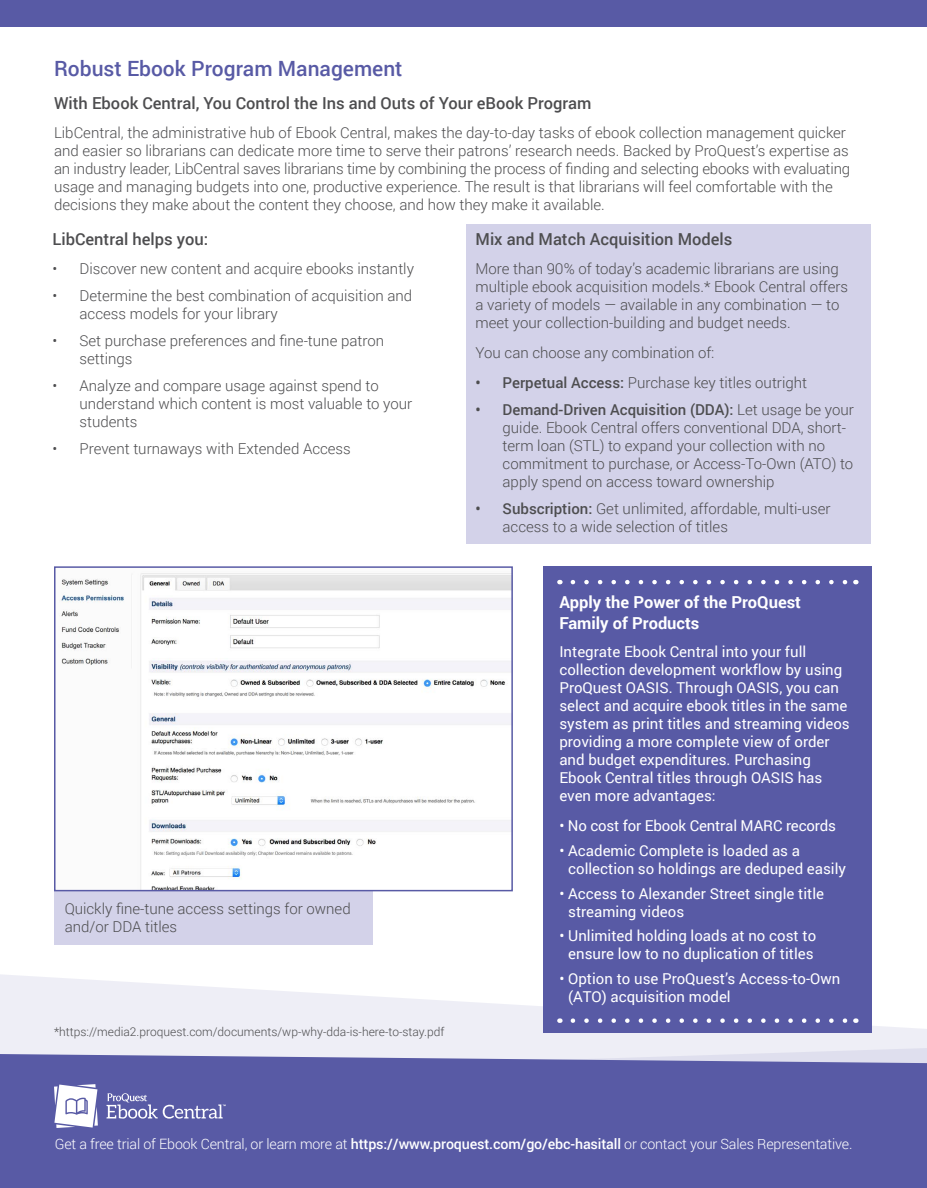
<style>
.page{position:relative;width:927px;height:1188px;background:#fff}
.page>*{position:absolute;margin:0;border:0;box-sizing:border-box;transform-origin:0 0}
.t1{font:500 21px "Roboto";color:#585aa5}
.t2{font:500 16.5px "Roboto";color:#4d4d4f}
.t3{font:700 16.5px/21px "Roboto";color:#fff}
.t4{font:300 15px/18px "Roboto";color:#4d4d4f}
.t5{font:15px/18px "Roboto";color:#fff}
.t6{font:300 14.25px "Roboto";letter-spacing:-.01em;color:#fff}
.t7{font:300 12px "Roboto";color:#4d4d4f}
.s1{font-weight:500}
</style>
<div class="page">
<div style="left:54px;top:879px;width:318px;height:66px;background:#d3d2e9"></div>
<div style="left:466px;top:224px;width:405px;height:319px;background:#d3d2e9"></div>
<div style="left:543px;top:566px;width:328px;height:467px;background:#585aa5"></div>
<svg style="left:0;top:974px;width:872px;height:15px"></svg>
<svg style="left:0;top:989px;width:927px;height:65px;fill:#eeeef6"></svg>
<div style="left:0;top:1054px;width:927px;height:134px;background:#585aa5"></div>
<img style="left:57px;top:573px;width:453px;height:315px">
<div style="left:54px;top:566px;width:459px;height:325px;border:2px solid #585aa5"></div>
<div style="left:0;top:0;width:927px;height:27px;background:#585aa5"></div>
<svg style="left:54px;top:1084px;width:44px;height:44px"></svg>
<svg style="left:107px;top:1093px;width:119px;height:26px;background:#787ab6"></svg>
<svg style="left:573px;top:580px;width:275px;height:4px"></svg>
<svg style="left:573px;top:1018px;width:275px;height:5px"></svg>
<h1 class="t1" style="left:54px;top:54px;width:350px">Robust Ebook Program Management</h1>
<p class="t2" style="left:54px;top:92px;width:539px">With Ebook Central, You Control the Ins and Outs of Your eBook Program</p>
<p class="t4" style="left:54px;top:123px;width:798px">LibCentral, the administrative hub of Ebook Central, makes the day-to-day tasks of ebook collection management quicker and easier so librarians can dedicate more time to serve their patrons’ research needs. Backed by ProQuest’s expertise as an industry leader, LibCentral saves librarians time by combining the process of finding and selecting ebooks with evaluating usage and managing budgets into one, productive experience. The result is that librarians will feel comfortable with the decisions they make about the content they choose, and how they make it available.</p>
<p class="t2" style="left:52px;top:228px;width:157px">LibCentral helps you:</p>
<p class="t4" style="left:52px;top:259px;width:363px">• Discover new content and acquire ebooks instantly</p>
<p class="t4" style="left:80px;top:286px;width:334px;text-indent:-27px">• Determine the best combination of acquisition and access models for your library</p>
<p class="t4" style="left:80px;top:331px;width:306px;text-indent:-27px">• Set purchase preferences and fine-tune patron settings</p>
<p class="t4" style="left:80px;top:376px;width:334px;text-indent:-27px">• Analyze and compare usage against spend to understand which content is most valuable to your students</p>
<p class="t4" style="left:52px;top:439px;width:300px">• Prevent turnaways with Extended Access</p>
<p class="t4" style="left:65px;top:899px;width:288px">Quickly fine-tune access settings for owned and/or DDA titles</p>
<p class="t7" style="left:54px;top:1024px;width:392px">*https://media2.proquest.com/documents/wp-why-dda-is-here-to-stay.pdf</p>
<p class="t2" style="left:476px;top:228px;width:258px">Mix and Match Acquisition Models</p>
<p class="t4" style="left:476px;top:259px;width:374px">More than 90% of today’s academic librarians are using multiple ebook acquisition models.* Ebook Central offers a variety of models — available in any combination — to meet your collection-building and budget needs.</p>
<p class="t4" style="left:476px;top:343px;width:240px">You can choose any combination of:</p>
<p class="t4" style="left:476px;top:373px;width:333px"><span class="s1">• Perpetual Access:</span> Purchase key titles outright</p>
<p class="t4" style="left:502px;top:400px;width:353px;text-indent:-27px"><span class="s1">• Demand-Driven Acquisition (DDA):</span> Let usage be your guide. Ebook Central offers conventional DDA, short&shy;term loan (STL) to expand your collection with no commitment to purchase, or Access-To-Own (ATO) to apply spend on access toward ownership</p>
<p class="t4" style="left:502px;top:499px;width:330px;text-indent:-27px"><span class="s1">• Subscription:</span> Get unlimited, affordable, multi-user access to a wide selection of titles</p>
<p class="t3" style="left:559px;top:590px;width:243px">Apply the Power of the ProQuest<br>Family of Products</p>
<p class="t5" style="left:559px;top:642px;width:292px">Integrate Ebook Central into your full collection development workflow by using ProQuest OASIS. Through OASIS, you can select and acquire ebook titles in the same system as print titles and streaming videos providing a more complete view of order and budget expenditures. Purchasing Ebook Central titles through OASIS has even more advantages:</p>
<p class="t5" style="left:559px;top:816px;width:278px">• No cost for Ebook Central MARC records</p>
<p class="t5" style="left:568px;top:841px;width:279px;text-indent:-9px">• Academic Complete is loaded as a collection so holdings are deduped easily</p>
<p class="t5" style="left:568px;top:884px;width:257px;text-indent:-9px">• Access to Alexander Street single title streaming videos</p>
<p class="t5" style="left:559px;top:926px;width:258px;text-align:center">• Unlimited holding loads at no cost to ensure low to no duplication of titles</p>
<p class="t5" style="left:568px;top:969px;width:274px;text-indent:-9px">• Option to use ProQuest’s Access-to-Own (ATO) acquisition model</p>
<p class="t6" style="left:55px;top:1134px;width:799px">Get a free trial of Ebook Central, or learn more at <span class="s1">https://www.proquest.com/go/ebc-hasitall</span> or contact your Sales Representative.</p>
</div>
